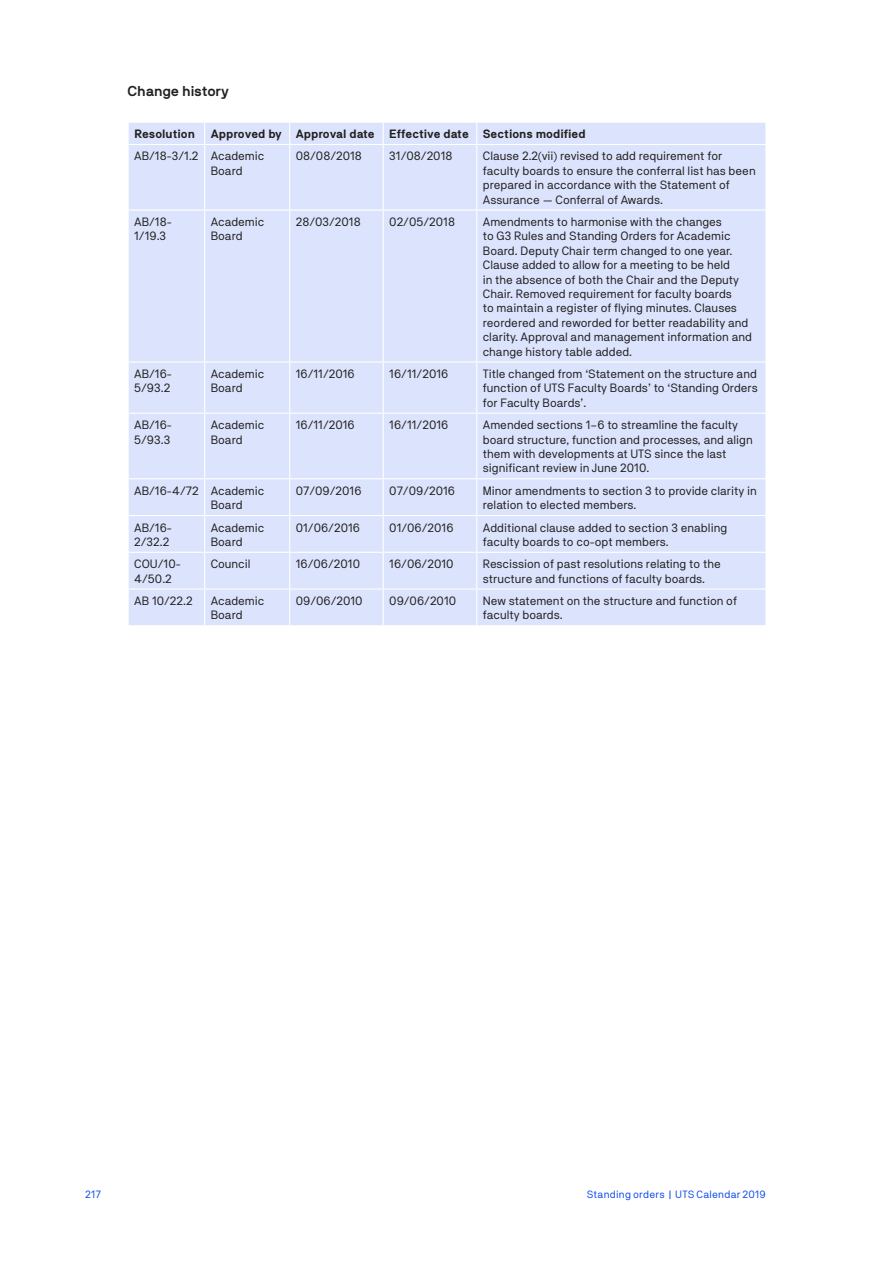
<style>
.page{position:relative;width:893px;height:1263px;background:#fff}
.page>*{position:absolute;margin:0;border:0;box-sizing:border-box;transform-origin:0 0}
.t1{font:700 14.25px "NB International Pro";color:#231f20}
.t2{font:12px/14.4px "NB Akademie Std";color:#231f20}
.t3{font:700 12px "NB Akademie Std";color:#231f20}
.t4{font:10.5px "NB Akademie Std";letter-spacing:.025em;color:#0f4beb}
</style>
<div class="page">
<div style="left:129px;top:123px;width:636px;height:502px;background:#dbe4fc"></div>
<svg style="left:204px;top:123px;width:1px;height:21px"></svg>
<svg style="left:289px;top:123px;width:1px;height:21px"></svg>
<svg style="left:383px;top:123px;width:1px;height:21px"></svg>
<svg style="left:476px;top:123px;width:1px;height:21px"></svg>
<svg style="left:765px;top:123px;width:1px;height:21px"></svg>
<hr style="left:128px;top:144px;width:77px;height:1px;background:#fff">
<hr style="left:205px;top:144px;width:85px;height:1px;background:#fff">
<hr style="left:204px;top:145px;width:1px;height:64px;background:#fff">
<hr style="left:290px;top:144px;width:93px;height:1px;background:#fff">
<hr style="left:289px;top:145px;width:1px;height:64px;background:#fff">
<hr style="left:383px;top:144px;width:94px;height:1px;background:#fff">
<hr style="left:383px;top:145px;width:1px;height:64px;background:#fff">
<hr style="left:477px;top:144px;width:289px;height:1px;background:#fff">
<hr style="left:476px;top:145px;width:1px;height:64px;background:#fff">
<hr style="left:128px;top:209px;width:77px;height:2px;background:#fff">
<hr style="left:205px;top:209px;width:85px;height:2px;background:#fff">
<hr style="left:204px;top:211px;width:1px;height:150px;background:#fff">
<hr style="left:290px;top:209px;width:93px;height:2px;background:#fff">
<hr style="left:289px;top:211px;width:1px;height:150px;background:#fff">
<hr style="left:383px;top:209px;width:94px;height:2px;background:#fff">
<hr style="left:383px;top:211px;width:1px;height:150px;background:#fff">
<hr style="left:477px;top:209px;width:289px;height:2px;background:#fff">
<hr style="left:476px;top:211px;width:1px;height:150px;background:#fff">
<hr style="left:128px;top:361px;width:77px;height:2px;background:#fff">
<hr style="left:205px;top:361px;width:85px;height:2px;background:#fff">
<hr style="left:204px;top:363px;width:1px;height:50px;background:#fff">
<hr style="left:290px;top:361px;width:93px;height:2px;background:#fff">
<hr style="left:289px;top:363px;width:1px;height:50px;background:#fff">
<hr style="left:383px;top:361px;width:94px;height:2px;background:#fff">
<hr style="left:383px;top:363px;width:1px;height:50px;background:#fff">
<hr style="left:477px;top:361px;width:289px;height:2px;background:#fff">
<hr style="left:476px;top:363px;width:1px;height:50px;background:#fff">
<hr style="left:128px;top:413px;width:77px;height:1px;background:#fff">
<hr style="left:205px;top:413px;width:85px;height:1px;background:#fff">
<hr style="left:204px;top:414px;width:1px;height:64px;background:#fff">
<hr style="left:290px;top:413px;width:93px;height:1px;background:#fff">
<hr style="left:289px;top:414px;width:1px;height:64px;background:#fff">
<hr style="left:383px;top:413px;width:94px;height:1px;background:#fff">
<hr style="left:383px;top:414px;width:1px;height:64px;background:#fff">
<hr style="left:477px;top:413px;width:289px;height:1px;background:#fff">
<hr style="left:476px;top:414px;width:1px;height:64px;background:#fff">
<hr style="left:128px;top:478px;width:77px;height:1px;background:#fff">
<hr style="left:205px;top:478px;width:85px;height:1px;background:#fff">
<hr style="left:204px;top:479px;width:1px;height:36px;background:#fff">
<hr style="left:290px;top:478px;width:93px;height:1px;background:#fff">
<hr style="left:289px;top:479px;width:1px;height:36px;background:#fff">
<hr style="left:383px;top:478px;width:94px;height:1px;background:#fff">
<hr style="left:383px;top:479px;width:1px;height:36px;background:#fff">
<hr style="left:477px;top:478px;width:289px;height:1px;background:#fff">
<hr style="left:476px;top:479px;width:1px;height:36px;background:#fff">
<hr style="left:128px;top:515px;width:77px;height:1px;background:#fff">
<hr style="left:205px;top:515px;width:85px;height:1px;background:#fff">
<hr style="left:204px;top:516px;width:1px;height:36px;background:#fff">
<hr style="left:290px;top:515px;width:93px;height:1px;background:#fff">
<hr style="left:289px;top:516px;width:1px;height:36px;background:#fff">
<hr style="left:383px;top:515px;width:94px;height:1px;background:#fff">
<hr style="left:383px;top:516px;width:1px;height:36px;background:#fff">
<hr style="left:477px;top:515px;width:289px;height:1px;background:#fff">
<hr style="left:476px;top:516px;width:1px;height:36px;background:#fff">
<hr style="left:128px;top:552px;width:77px;height:1px;background:#fff">
<hr style="left:205px;top:552px;width:85px;height:1px;background:#fff">
<hr style="left:204px;top:553px;width:1px;height:35px;background:#fff">
<hr style="left:290px;top:552px;width:93px;height:1px;background:#fff">
<hr style="left:289px;top:553px;width:1px;height:35px;background:#fff">
<hr style="left:383px;top:552px;width:94px;height:1px;background:#fff">
<hr style="left:383px;top:553px;width:1px;height:35px;background:#fff">
<hr style="left:477px;top:552px;width:289px;height:1px;background:#fff">
<hr style="left:476px;top:553px;width:1px;height:35px;background:#fff">
<hr style="left:128px;top:588px;width:77px;height:2px;background:#fff">
<hr style="left:205px;top:588px;width:85px;height:2px;background:#fff">
<hr style="left:204px;top:590px;width:1px;height:35px;background:#fff">
<hr style="left:290px;top:588px;width:93px;height:2px;background:#fff">
<hr style="left:289px;top:590px;width:1px;height:35px;background:#fff">
<hr style="left:383px;top:588px;width:94px;height:2px;background:#fff">
<hr style="left:383px;top:590px;width:1px;height:35px;background:#fff">
<hr style="left:477px;top:588px;width:289px;height:2px;background:#fff">
<hr style="left:476px;top:590px;width:1px;height:35px;background:#fff">
<p class="t1" style="left:128px;top:83px;width:103px">Change history</p>
<p class="t3" style="left:134px;top:127px;width:62px">Resolution</p>
<p class="t3" style="left:211px;top:127px;width:377px">Approved by Approval date Effective date Sections modified</p>
<p class="t2" style="left:211px;top:149px;width:55px;text-indent:-77px">AB/18-3/1.2 Academic<br>Board</p>
<p class="t2" style="left:296px;top:149px;width:68px">08/08/2018</p>
<p class="t2" style="left:389px;top:149px;width:65px">31/08/2018</p>
<p class="t2" style="left:483px;top:149px;width:274px">Clause 2.2(vii) revised to add requirement for faculty boards to ensure the conferral list has been prepared in accordance with the Statement of Assurance — Conferral of Awards.</p>
<p class="t2" style="left:134px;top:215px;width:39px">AB/18-<br>1/19.3</p>
<p class="t2" style="left:211px;top:215px;width:55px">Academic<br>Board</p>
<p class="t2" style="left:296px;top:215px;width:67px">28/03/2018</p>
<p class="t2" style="left:389px;top:215px;width:67px">02/05/2018</p>
<p class="t2" style="left:483px;top:215px;width:271px">Amendments to harmonise with the changes<br>to G3 Rules and Standing Orders for Academic Board. Deputy Chair term changed to one year.<br>Clause added to allow for a meeting to be held<br>in the absence of both the Chair and the Deputy Chair. Removed requirement for faculty boards<br>to maintain a register of flying minutes. Clauses reordered and reworded for better readability and clarity. Approval and management information and change history table added.</p>
<p class="t2" style="left:134px;top:366px;width:39px">AB/16-<br>5/93.2</p>
<p class="t2" style="left:211px;top:366px;width:55px">Academic<br>Board</p>
<p class="t2" style="left:296px;top:366px;width:61px">16/11/2016</p>
<p class="t2" style="left:389px;top:366px;width:61px">16/11/2016</p>
<p class="t2" style="left:483px;top:366px;width:276px;text-align:justify">Title changed from ‘Statement on the structure and function of UTS Faculty Boards’ to ‘Standing Orders for Faculty Boards’.</p>
<p class="t2" style="left:134px;top:418px;width:39px">AB/16-<br>5/93.3</p>
<p class="t2" style="left:211px;top:418px;width:55px">Academic<br>Board</p>
<p class="t2" style="left:296px;top:418px;width:61px">16/11/2016</p>
<p class="t2" style="left:389px;top:418px;width:61px">16/11/2016</p>
<p class="t2" style="left:483px;top:418px;width:271px">Amended sections 1–6 to streamline the faculty board structure, function and processes, and align them with developments at UTS since the last significant review in June 2010.</p>
<p class="t2" style="left:211px;top:483px;width:55px;text-indent:-77px">AB/16-4/72 Academic<br>Board</p>
<p class="t2" style="left:296px;top:483px;width:67px">07/09/2016</p>
<p class="t2" style="left:389px;top:483px;width:67px">07/09/2016</p>
<p class="t2" style="left:483px;top:483px;width:275px">Minor amendments to section 3 to provide clarity in relation to elected members.</p>
<p class="t2" style="left:134px;top:520px;width:39px">AB/16-<br>2/32.2</p>
<p class="t2" style="left:211px;top:520px;width:55px">Academic<br>Board</p>
<p class="t2" style="left:296px;top:520px;width:66px">01/06/2016</p>
<p class="t2" style="left:389px;top:520px;width:66px">01/06/2016</p>
<p class="t2" style="left:483px;top:520px;width:246px">Additional clause added to section 3 enabling faculty boards to co-opt members.</p>
<p class="t2" style="left:134px;top:557px;width:48px">COU/10-<br>4/50.2</p>
<p class="t2" style="left:211px;top:557px;width:41px">Council</p>
<p class="t2" style="left:296px;top:557px;width:66px">16/06/2010</p>
<p class="t2" style="left:389px;top:557px;width:66px">16/06/2010</p>
<p class="t2" style="left:483px;top:557px;width:239px">Rescission of past resolutions relating to the structure and functions of faculty boards.</p>
<p class="t2" style="left:134px;top:593px;width:60px">AB 10/22.2</p>
<p class="t2" style="left:211px;top:593px;width:55px">Academic<br>Board</p>
<p class="t2" style="left:296px;top:593px;width:68px">09/06/2010</p>
<p class="t2" style="left:389px;top:593px;width:68px">09/06/2010</p>
<p class="t2" style="left:483px;top:593px;width:256px">New statement on the structure and function of faculty boards.</p>
<p class="t4" style="left:85px;top:1188px;width:17px">217</p>
<p class="t4" style="left:587px;top:1188px;width:181px">Standing orders UTS Calendar 2019</p>
</div>
